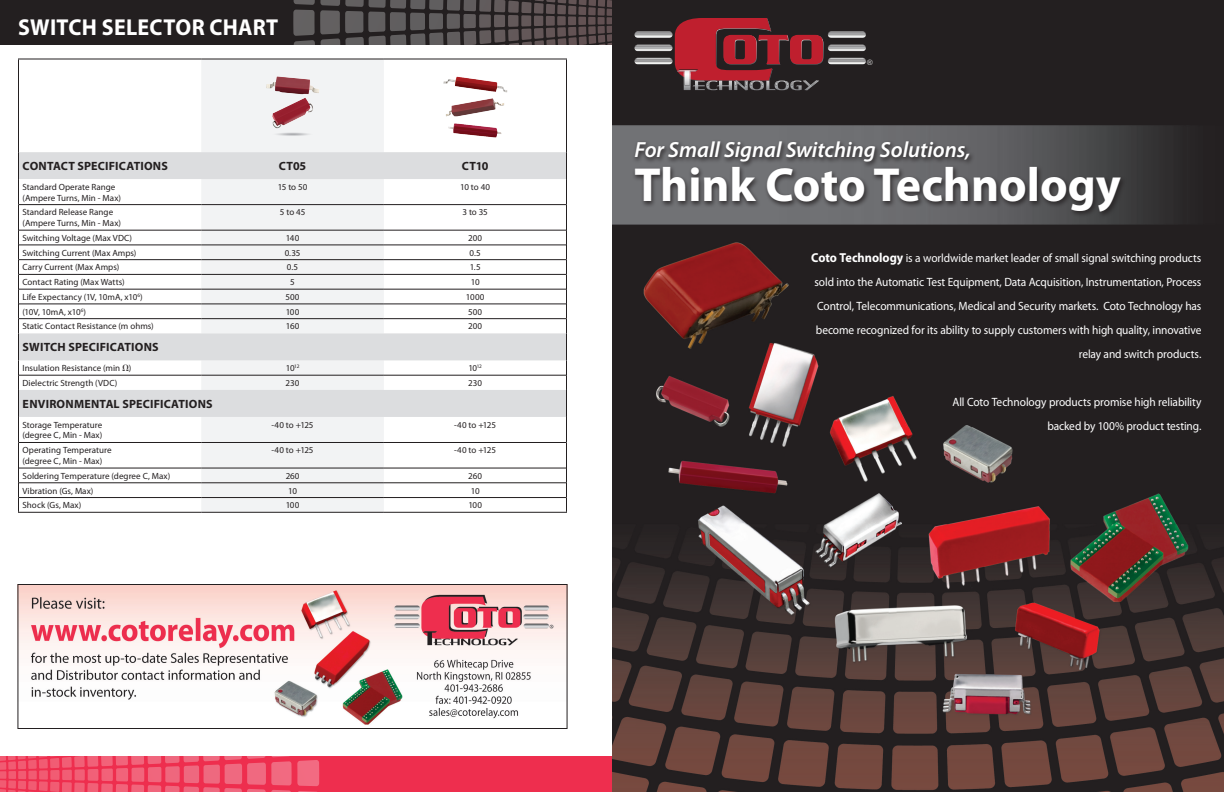
<style>
.page{position:relative;width:1224px;height:792px;background:#fff}
.page>*{position:absolute;margin:0;border:0;box-sizing:border-box;transform-origin:0 0}
.t1{font:700 48px "Myriad Pro";color:#fff}
.ACoto_Catalog_Headli{font:700 23.1px "Myriad Pro";letter-spacing:.01em;color:#fff;scale:.95 1}
.t2{font:italic 600 22px "Myriad Pro";color:#fff}
.t3{font:12px/24px "Myriad Pro";letter-spacing:-.01em;color:#fff;text-align:right;scale:.95 1}
.t4{font:700 12px "Myriad Pro";letter-spacing:.015em;color:#231f20}
.t5{font:9px "Myriad Pro";letter-spacing:.005em;color:#231f20}
.t6{font:9px "Myriad Pro";letter-spacing:-.03em;color:#231f20}
.t7{font:7.5px "Arial";color:#cccccb}
.s1{font-family:"Universal Std Greekw Math Pi"}
.s2{font-weight:700;font-size:13px}
</style>
<div class="page">
<svg style="left:0;top:756px;width:612px;height:36px;background:#ee3e5b"></svg>
<svg style="left:0;top:0;width:612px;height:45px;background:#373334"></svg>
<svg style="left:116px;top:756px;width:174px;height:10px;background:#ee4b66"></svg>
<svg style="left:509px;top:0;width:103px;height:3px"></svg>
<div style="left:201px;top:60px;width:183px;height:452px;background:#f2f3f4"></div>
<svg style="left:19px;top:152px;width:547px;height:265px"></svg>
<hr style="left:18px;top:58px;width:183px;height:2px;background:#231f20">
<hr style="left:18px;top:59px;width:1px;height:93px;background:#231f20">
<hr style="left:201px;top:58px;width:183px;height:2px;background:#231f20">
<hr style="left:384px;top:58px;width:183px;height:2px;background:#231f20">
<hr style="left:566px;top:59px;width:1px;height:93px;background:#231f20">
<svg style="left:18px;top:152px;width:1px;height:360px"></svg>
<svg style="left:566px;top:152px;width:1px;height:360px"></svg>
<hr style="left:19px;top:204px;width:182px;height:1px;background:#231f20">
<hr style="left:201px;top:204px;width:183px;height:1px;background:#231f20">
<hr style="left:384px;top:204px;width:182px;height:1px;background:#231f20">
<hr style="left:19px;top:230px;width:182px;height:1px;background:#231f20">
<hr style="left:201px;top:230px;width:183px;height:1px;background:#231f20">
<hr style="left:384px;top:230px;width:182px;height:1px;background:#231f20">
<hr style="left:19px;top:245px;width:182px;height:1px;background:#231f20">
<hr style="left:201px;top:245px;width:183px;height:1px;background:#231f20">
<hr style="left:384px;top:245px;width:182px;height:1px;background:#231f20">
<hr style="left:19px;top:259px;width:182px;height:1px;background:#231f20">
<hr style="left:201px;top:259px;width:183px;height:1px;background:#231f20">
<hr style="left:384px;top:259px;width:182px;height:1px;background:#231f20">
<hr style="left:19px;top:274px;width:182px;height:1px;background:#231f20">
<hr style="left:201px;top:274px;width:183px;height:1px;background:#231f20">
<hr style="left:384px;top:274px;width:182px;height:1px;background:#231f20">
<hr style="left:19px;top:289px;width:182px;height:1px;background:#231f20">
<hr style="left:201px;top:289px;width:183px;height:1px;background:#231f20">
<hr style="left:384px;top:289px;width:182px;height:1px;background:#231f20">
<hr style="left:19px;top:304px;width:182px;height:1px;background:#231f20">
<hr style="left:201px;top:304px;width:183px;height:1px;background:#231f20">
<hr style="left:384px;top:304px;width:182px;height:1px;background:#231f20">
<hr style="left:19px;top:318px;width:182px;height:1px;background:#231f20">
<hr style="left:201px;top:318px;width:183px;height:1px;background:#231f20">
<hr style="left:384px;top:318px;width:182px;height:1px;background:#231f20">
<hr style="left:19px;top:375px;width:182px;height:1px;background:#231f20">
<hr style="left:201px;top:375px;width:183px;height:1px;background:#231f20">
<hr style="left:384px;top:375px;width:182px;height:1px;background:#231f20">
<hr style="left:19px;top:442px;width:182px;height:1px;background:#231f20">
<hr style="left:201px;top:442px;width:183px;height:1px;background:#231f20">
<hr style="left:384px;top:442px;width:182px;height:1px;background:#231f20">
<hr style="left:19px;top:468px;width:182px;height:1px;background:#231f20">
<hr style="left:201px;top:468px;width:183px;height:1px;background:#231f20">
<hr style="left:384px;top:468px;width:182px;height:1px;background:#231f20">
<hr style="left:19px;top:483px;width:182px;height:1px;background:#231f20">
<hr style="left:201px;top:483px;width:183px;height:1px;background:#231f20">
<hr style="left:384px;top:483px;width:182px;height:1px;background:#231f20">
<hr style="left:19px;top:497px;width:182px;height:1px;background:#231f20">
<hr style="left:201px;top:497px;width:183px;height:1px;background:#231f20">
<hr style="left:384px;top:497px;width:182px;height:1px;background:#231f20">
<hr style="left:18px;top:512px;width:183px;height:1px;background:#231f20">
<hr style="left:201px;top:512px;width:183px;height:1px;background:#231f20">
<hr style="left:384px;top:512px;width:183px;height:1px;background:#231f20">
<img style="left:260px;top:71px;width:65px;height:69px">
<img style="left:443px;top:76px;width:65px;height:62px">
<img style="left:19px;top:586px;width:547px;height:139px">
<div style="left:17px;top:584px;width:551px;height:145px;border:1px solid #231f20"></div>
<img style="left:612px;top:0;width:612px;height:792px">
<svg style="left:634px;top:18px;width:232px;height:72px;background:#673237"></svg>
<div style="left:631px;top:139px;width:496px;height:79px;background:#231f20;opacity:.75"></div>
<p class="ACoto_Catalog_Headli" style="left:18px;top:14px;width:275px">SWITCH SELECTOR CHART</p>
<p class="t4" style="left:23px;top:159px;width:147px">CONTACT SPECIFICATIONS</p>
<p class="t4" style="left:279px;top:159px;width:29px">CT05</p>
<p class="t4" style="left:462px;top:159px;width:28px">CT10</p>
<p class="t5" style="left:22px;top:182px;width:94px">Standard Operate Range</p>
<p class="t5" style="left:22px;top:193px;width:100px">(Ampere Turns, Min - Max)</p>
<p class="t5" style="left:278px;top:182px;width:31px">15 to 50</p>
<p class="t5" style="left:460px;top:182px;width:31px">10 to 40</p>
<p class="t5" style="left:22px;top:207px;width:92px">Standard Release Range</p>
<p class="t5" style="left:22px;top:218px;width:100px">(Ampere Turns, Min - Max)</p>
<p class="t5" style="left:280px;top:207px;width:27px">5 to 45</p>
<p class="t5" style="left:463px;top:207px;width:27px">3 to 35</p>
<p class="t5" style="left:22px;top:233px;width:111px">Switching Voltage (Max VDC)</p>
<p class="t5" style="left:286px;top:233px;width:15px">140</p>
<p class="t5" style="left:468px;top:233px;width:15px">200</p>
<p class="t5" style="left:22px;top:248px;width:115px">Switching Current (Max Amps)</p>
<p class="t5" style="left:285px;top:248px;width:17px">0.35</p>
<p class="t5" style="left:470px;top:248px;width:13px">0.5</p>
<p class="t5" style="left:22px;top:262px;width:98px">Carry Current (Max Amps)</p>
<p class="t5" style="left:287px;top:262px;width:13px">0.5</p>
<p class="t5" style="left:470px;top:262px;width:12px">1.5</p>
<p class="t5" style="left:22px;top:277px;width:104px">Contact Rating (Max Watts)</p>
<p class="t5" style="left:290px;top:277px;width:6px">5</p>
<p class="t5" style="left:471px;top:277px;width:10px">10</p>
<p class="t5" style="left:22px;top:292px;width:122px">Life Expectancy (1V, 10mA, x10<sup>6</sup>)</p>
<p class="t5" style="left:286px;top:292px;width:15px">500</p>
<p class="t5" style="left:466px;top:292px;width:20px">1000</p>
<p class="t6" style="left:22px;top:307px;width:65px">(10V, 10mA, x10<sup>6</sup>)</p>
<p class="t5" style="left:286px;top:307px;width:15px">100</p>
<p class="t5" style="left:468px;top:307px;width:15px">500</p>
<p class="t5" style="left:22px;top:321px;width:133px">Static Contact Resistance (m ohms)</p>
<p class="t5" style="left:286px;top:321px;width:15px">160</p>
<p class="t5" style="left:468px;top:321px;width:15px">200</p>
<p class="t4" style="left:23px;top:341px;width:138px">SWITCH SPECIFICATIONS</p>
<p class="t5" style="left:22px;top:363px;width:110px">Insulation Resistance (min <span class="s1">Ω</span>)</p>
<p class="t5" style="left:286px;top:363px;width:15px">10<sup>12</sup></p>
<p class="t5" style="left:468px;top:363px;width:15px">10<sup>12</sup></p>
<p class="t5" style="left:22px;top:378px;width:96px">Dielectric Strength (VDC)</p>
<p class="t5" style="left:286px;top:378px;width:15px">230</p>
<p class="t5" style="left:468px;top:378px;width:15px">230</p>
<p class="t4" style="left:23px;top:397px;width:192px">ENVIRONMENTAL SPECIFICATIONS</p>
<p class="t5" style="left:22px;top:420px;width:81px">Storage Temperature</p>
<p class="t5" style="left:22px;top:431px;width:81px">(degree C, Min - Max)</p>
<p class="t5" style="left:272px;top:420px;width:44px">-40 to +125</p>
<p class="t5" style="left:454px;top:420px;width:44px">-40 to +125</p>
<p class="t5" style="left:22px;top:445px;width:91px">Operating Temperature</p>
<p class="t5" style="left:22px;top:456px;width:81px">(degree C, Min - Max)</p>
<p class="t5" style="left:272px;top:445px;width:44px">-40 to +125</p>
<p class="t5" style="left:454px;top:445px;width:44px">-40 to +125</p>
<p class="t5" style="left:22px;top:471px;width:149px">Soldering Temperature (degree C, Max)</p>
<p class="t5" style="left:286px;top:471px;width:15px">260</p>
<p class="t5" style="left:468px;top:471px;width:15px">260</p>
<p class="t5" style="left:22px;top:486px;width:73px">Vibration (Gs, Max)</p>
<p class="t5" style="left:288px;top:486px;width:10px">10</p>
<p class="t5" style="left:471px;top:486px;width:10px">10</p>
<p class="t5" style="left:22px;top:500px;width:60px">Shock (Gs, Max)</p>
<p class="t5" style="left:286px;top:500px;width:15px">100</p>
<p class="t5" style="left:468px;top:500px;width:15px">100</p>
<p class="t7" style="left:867px;top:58px;width:7px">®</p>
<p class="t2" style="left:634px;top:138px;width:338px">For Small Signal Switching Solutions,</p>
<p class="t1" style="left:634px;top:158px;width:488px">Think Coto Technology</p>
<p class="t3" style="left:811px;top:246px;width:412px"><span class="s2">Coto Technology</span> is a worldwide market leader of small signal switching products sold into the Automatic Test Equipment, Data Acquisition, Instrumentation, Process Control, Telecommunications, Medical and Security markets. Coto Technology has become recognized for its ability to supply customers with high quality, innovative relay and switch products.</p>
<p class="t3" style="left:953px;top:390px;width:264px">All Coto Technology products promise high reliability</p>
<p class="t3" style="left:1047px;top:414px;width:164px">backed by 100% product testing.</p>
</div>
